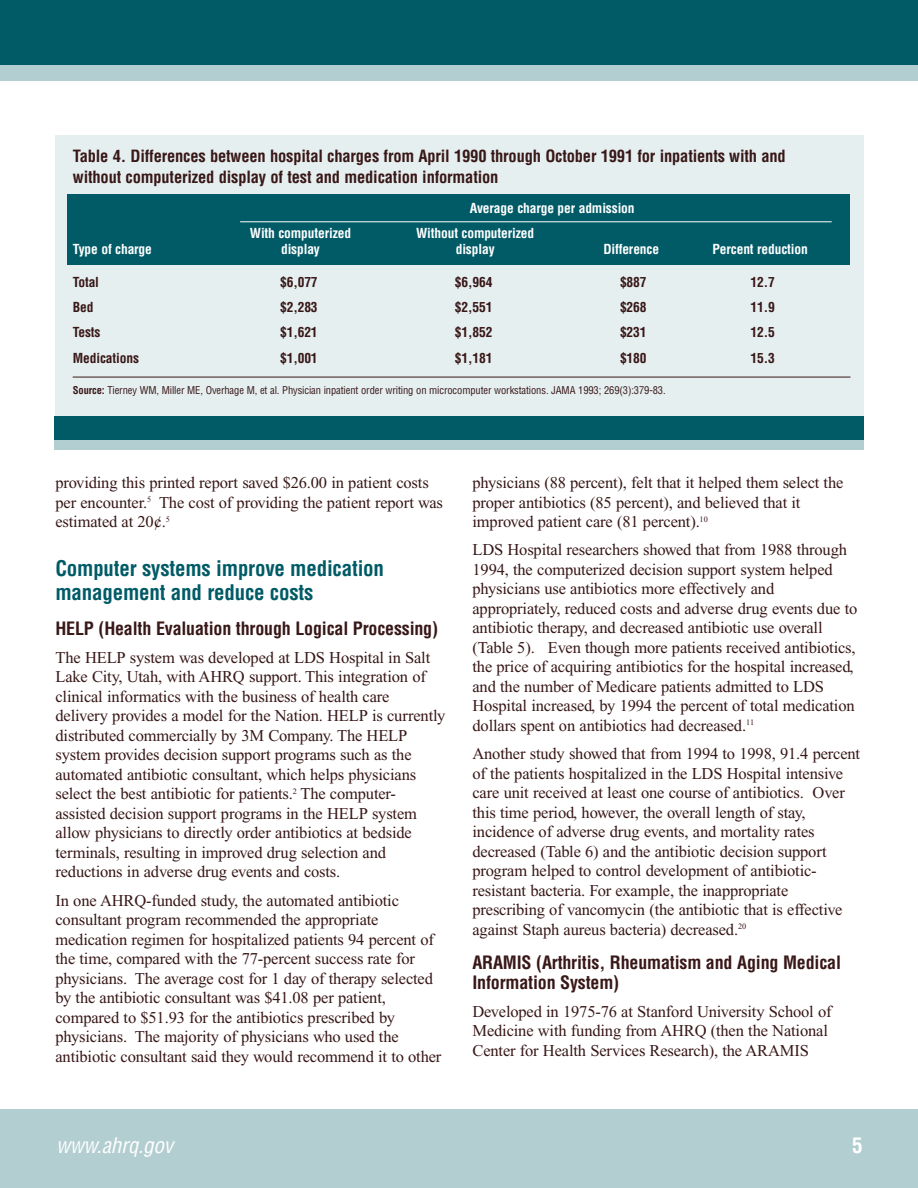
<style>
.page{position:relative;width:918px;height:1188px;background:#fff}
.page>*{position:absolute;margin:0;border:0;box-sizing:border-box;transform-origin:0 0}
.t1{font:700 condensed 21px/24px "Helvetica";letter-spacing:-.01em;color:#005b67}
.t2{font:italic condensed 21px "Helvetica";letter-spacing:-.01em;color:#fff}
.t3{font:700 condensed 21px "Helvetica";color:#fff}
.t4{font:700 condensed 18px/19.5px "Helvetica";letter-spacing:-.01em;color:#381717}
.t5{font:16.5px/19.5px "Times New Roman";letter-spacing:-.01em;color:#381717}
.t6{font:700 condensed 16.5px/21px "Helvetica";letter-spacing:-.01em;color:#381717}
.t7{font:700 condensed 13.5px "Helvetica";letter-spacing:-.01em;color:#fff}
.t8{font:700 condensed 13.5px "Helvetica";letter-spacing:-.01em;color:#381717}
.t9{font:condensed 10.5px "Helvetica";letter-spacing:-.01em;color:#381717}
.s1{font-weight:700}
</style>
<div class="page">
<div style="left:0;top:1109px;width:918px;height:79px;background:#b3ced1"></div>
<div style="left:0;top:44px;width:918px;height:37px;background:#b3ced1"></div>
<div style="left:0;top:0;width:918px;height:64px;background:#005b67"></div>
<div style="left:55px;top:136px;width:809px;height:281px;background:#e6eff0"></div>
<div style="left:68px;top:195px;width:782px;height:70px;background:#005b67"></div>
<hr style="left:73px;top:377px;width:777px;height:1px;background:#381717">
<div style="left:54px;top:416px;width:810px;height:31px;background:#005b67"></div>
<div style="left:54px;top:440px;width:810px;height:10px;background:#b3ced1"></div>
<hr style="left:240px;top:221px;width:592px;height:1px;background:#fff">
<p class="t6" style="left:73px;top:147px;width:715px">Table 4. Differences between hospital charges from April 1990 through October 1991 for inpatients with and without computerized display of test and medication information</p>
<p class="t7" style="left:470px;top:203px;width:166px">Average charge per admission</p>
<p class="t7" style="left:250px;top:228px;width:103px">With computerized</p>
<p class="t7" style="left:416px;top:228px;width:120px">Without computerized</p>
<p class="t7" style="left:73px;top:244px;width:81px">Type of charge</p>
<p class="t7" style="left:281px;top:244px;width:40px">display</p>
<p class="t7" style="left:456px;top:244px;width:40px">display</p>
<p class="t7" style="left:603px;top:244px;width:57px">Difference</p>
<p class="t7" style="left:713px;top:244px;width:97px">Percent reduction</p>
<p class="t8" style="left:73px;top:277px;width:28px">Total</p>
<p class="t8" style="left:280px;top:277px;width:39px">$6,077</p>
<p class="t8" style="left:455px;top:277px;width:39px">$6,964</p>
<p class="t8" style="left:620px;top:277px;width:28px">$887</p>
<p class="t8" style="left:751px;top:277px;width:26px">12.7</p>
<p class="t8" style="left:73px;top:302px;width:22px">Bed</p>
<p class="t8" style="left:280px;top:302px;width:39px">$2,283</p>
<p class="t8" style="left:455px;top:302px;width:39px">$2,551</p>
<p class="t8" style="left:620px;top:302px;width:28px">$268</p>
<p class="t8" style="left:751px;top:302px;width:26px">11.9</p>
<p class="t8" style="left:73px;top:327px;width:29px">Tests</p>
<p class="t8" style="left:280px;top:327px;width:39px">$1,621</p>
<p class="t8" style="left:455px;top:327px;width:39px">$1,852</p>
<p class="t8" style="left:620px;top:327px;width:28px">$231</p>
<p class="t8" style="left:751px;top:327px;width:26px">12.5</p>
<p class="t8" style="left:73px;top:352px;width:68px">Medications</p>
<p class="t8" style="left:280px;top:352px;width:39px">$1,001</p>
<p class="t8" style="left:455px;top:352px;width:39px">$1,181</p>
<p class="t8" style="left:620px;top:352px;width:28px">$180</p>
<p class="t8" style="left:751px;top:352px;width:26px">15.3</p>
<p class="t9" style="left:73px;top:387px;width:594px"><span class="s1">Source:</span> Tierney WM, Miller ME, Overhage M, et al. Physician inpatient order writing on microcomputer workstations. JAMA 1993; 269(3):379-83.</p>
<p class="t5" style="left:56px;top:475px;width:389px">providing this printed report saved $26.00 in patient costs per encounter.<sup>5</sup> The cost of providing the patient report was estimated at 20¢.<sup>5</sup></p>
<p class="t1" style="left:56px;top:558px;width:330px">Computer systems improve medication management and reduce costs</p>
<p class="t4" style="left:56px;top:620px;width:384px">HELP (Health Evaluation through Logical Processing)</p>
<p class="t5" style="left:56px;top:649px;width:391px">The HELP system was developed at LDS Hospital in Salt Lake City, Utah, with AHRQ support. This integration of clinical informatics with the business of health care delivery provides a model for the Nation. HELP is currently distributed commercially by 3M Company. The HELP system provides decision support programs such as the automated antibiotic consultant, which helps physicians select the best antibiotic for patients.<sup>2</sup> The computer&shy;assisted decision support programs in the HELP system allow physicians to directly order antibiotics at bedside terminals, resulting in improved drug selection and reductions in adverse drug events and costs.</p>
<p class="t5" style="left:55px;top:892px;width:387px">In one AHRQ-funded study, the automated antibiotic consultant program recommended the appropriate medication regimen for hospitalized patients 94 percent of the time, compared with the 77-percent success rate for physicians. The average cost for 1 day of therapy selected by the antibiotic consultant was $41.08 per patient, compared to $51.93 for the antibiotics prescribed by physicians. The majority of physicians who used the antibiotic consultant said they would recommend it to other</p>
<p class="t5" style="left:472px;top:475px;width:372px">physicians (88 percent), felt that it helped them select the proper antibiotics (85 percent), and believed that it improved patient care (81 percent).<sup>10</sup></p>
<p class="t5" style="left:472px;top:542px;width:386px">LDS Hospital researchers showed that from 1988 through 1994, the computerized decision support system helped physicians use antibiotics more effectively and appropriately, reduced costs and adverse drug events due to antibiotic therapy, and decreased antibiotic use overall (Table 5). Even though more patients received antibiotics, the price of acquiring antibiotics for the hospital increased, and the number of Medicare patients admitted to LDS Hospital increased, by 1994 the percent of total medication dollars spent on antibiotics had decreased.<sup>11</sup></p>
<p class="t5" style="left:472px;top:745px;width:389px">Another study showed that from 1994 to 1998, 91.4 percent of the patients hospitalized in the LDS Hospital intensive care unit received at least one course of antibiotics. Over this time period, however, the overall length of stay, incidence of adverse drug events, and mortality rates decreased (Table 6) and the antibiotic decision support program helped to control development of antibiotic&shy;resistant bacteria. For example, the inappropriate prescribing of vancomycin (the antibiotic that is effective against Staph aureus bacteria) decreased.<sup>20</sup></p>
<p class="t4" style="left:472px;top:954px;width:370px">ARAMIS (Arthritis, Rheumatism and Aging Medical<br>Information System)</p>
<p class="t5" style="left:472px;top:1003px;width:361px">Developed in 1975-76 at Stanford University School of<br>Medicine with funding from AHRQ (then the National<br>Center for Health Services Research), the ARAMIS</p>
<p class="t2" style="left:56px;top:1137px;width:119px">www.ahrq.gov</p>
<p class="t3" style="left:852px;top:1137px;width:12px">5</p>
</div>
